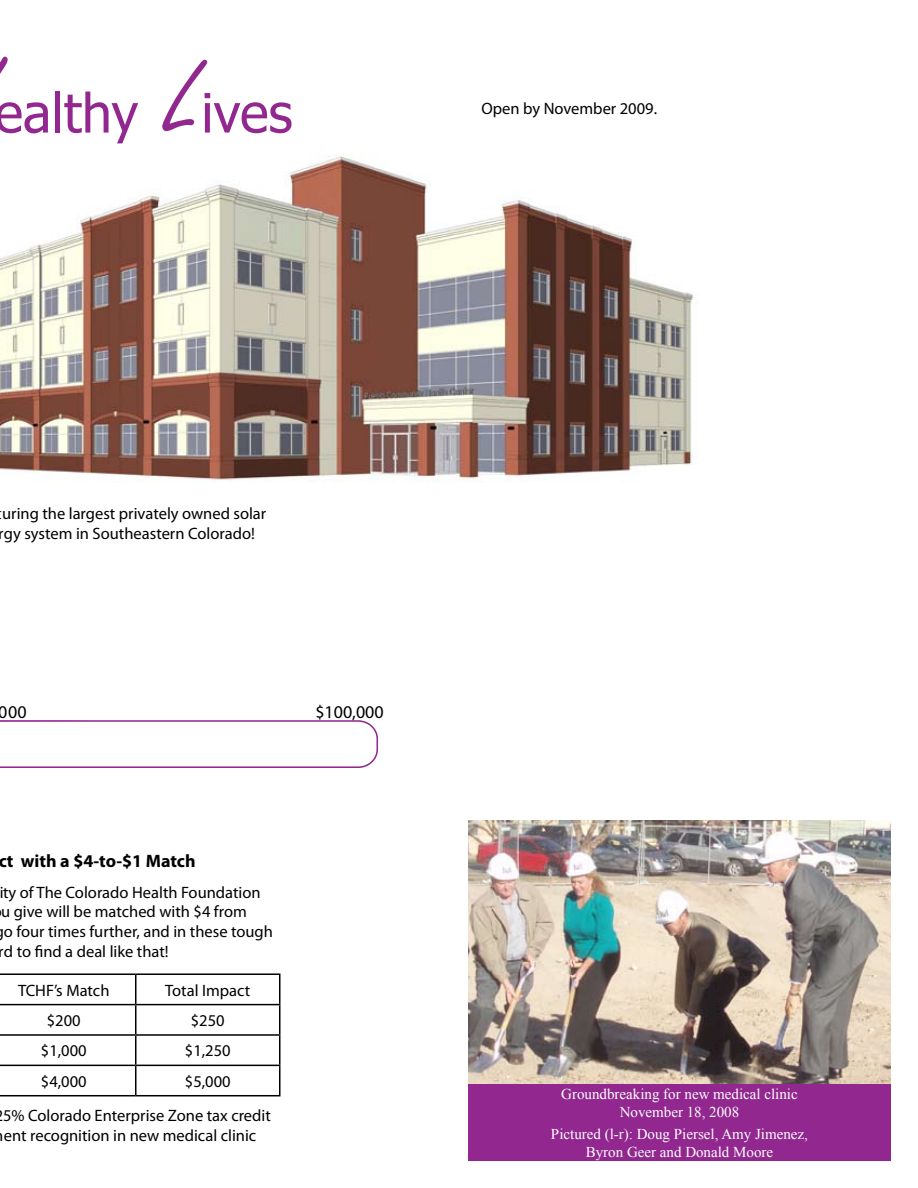
<style>
.page{position:relative;width:918px;height:1188px;background:#fff}
.page>*{position:absolute;margin:0;border:0;box-sizing:border-box;transform-origin:0 0}
.t1{font:54px "Tahoma";color:#91278f}
.t2{font:700 18px "Myriad Pro";color:#000}
.t3{font:18px "Myriad Pro";color:#000}
.t4{font:16.5px/34px "Myriad Pro";color:#000}
.t5{font:15px/18px "Times New Roman";color:#fff;text-align:center}
.s1{font-family:"Freestyle Script";font-size:112.5px}
</style>
<div class="page">
<img style="left:0;top:155px;width:694px;height:327px">
<hr style="left:0;top:973px;width:136px;height:2px;background:#000">
<hr style="left:136px;top:973px;width:144px;height:2px;background:#000">
<hr style="left:0;top:1004px;width:136px;height:1px;background:#000">
<hr style="left:136px;top:1004px;width:144px;height:1px;background:#000">
<hr style="left:0;top:1034px;width:136px;height:2px;background:#000">
<hr style="left:136px;top:1034px;width:144px;height:2px;background:#000">
<hr style="left:0;top:1065px;width:136px;height:1px;background:#000">
<hr style="left:136px;top:1065px;width:144px;height:1px;background:#000">
<svg style="left:135px;top:975px;width:1px;height:120px"></svg>
<svg style="left:279px;top:975px;width:1px;height:120px"></svg>
<hr style="left:0;top:1095px;width:136px;height:1px;background:#000">
<hr style="left:136px;top:1095px;width:144px;height:1px;background:#000">
<img style="left:468px;top:821px;width:423px;height:263px">
<div style="left:468px;top:1084px;width:423px;height:77px;background:#91278f"></div>
<svg style="left:0;top:720px;width:378px;height:48px"></svg>
<h1 class="t1" style="left:-5px;top:77px;width:300px">ealthy <span class="s1">L</span>ives</h1>
<p class="t4" style="left:481px;top:92px;width:177px">Open by November 2009.</p>
<p class="t4" style="left:-1px;top:504px;width:269px;line-height:19.8px">uring the largest privately owned solar rgy system in Southeastern Colorado!</p>
<p class="t3" style="left:-1px;top:701px;width:29px">000</p>
<p class="t3" style="left:315px;top:701px;width:70px">$100,000</p>
<p class="t2" style="left:-1px;top:849px;width:199px">ct with a $4-to-$1 Match</p>
<p class="t4" style="left:-1px;top:875px;width:263px">ity of The Colorado Health Foundation</p>
<p class="t4" style="left:1px;top:895px;width:247px">u give will be matched with $4 from</p>
<p class="t4" style="left:4px;top:914px;width:271px">o four times further, and in these tough</p>
<p class="t4" style="left:-1px;top:934px;width:171px">rd to find a deal like that!</p>
<p class="t4" style="left:18px;top:973px;width:93px">TCHF’s Match</p>
<p class="t4" style="left:165px;top:973px;width:87px">Total Impact</p>
<p class="t4" style="left:47px;top:1003px;width:35px">$200</p>
<p class="t4" style="left:191px;top:1003px;width:35px">$250</p>
<p class="t4" style="left:41px;top:1034px;width:47px">$1,000</p>
<p class="t4" style="left:185px;top:1034px;width:47px">$1,250</p>
<p class="t4" style="left:41px;top:1064px;width:47px">$4,000</p>
<p class="t4" style="left:3px;top:1064px;width:269px;text-indent:182px">$5,000<br>5% Colorado Enterprise Zone tax credit</p>
<p class="t4" style="left:4px;top:1118px;width:254px">ent recognition in new medical clinic</p>
<p class="t5" style="left:561px;top:1085px;width:238px">Groundbreaking for new medical clinic<br>November 18, 2008</p>
<p class="t5" style="left:551px;top:1125px;width:259px">Pictured (l-r): Doug Piersel, Amy Jimenez,<br>Byron Geer and Donald Moore</p>
</div>
